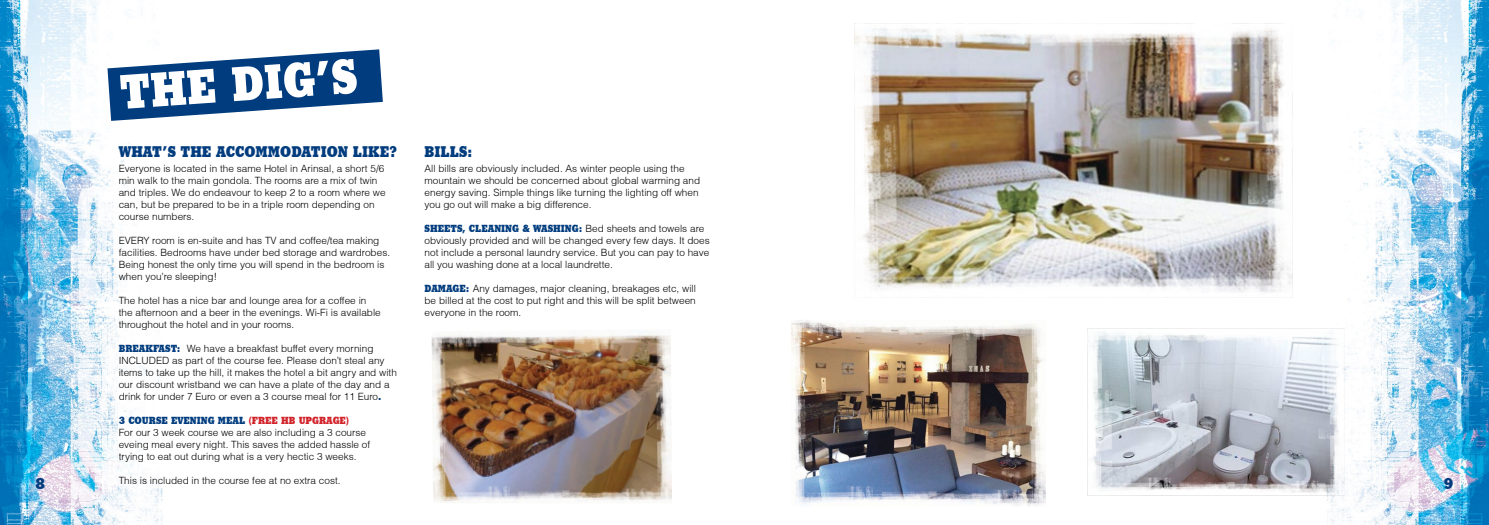
<style>
.page{position:relative;width:1489px;height:525px;background:#fff}
.page>*{position:absolute;margin:0;border:0;box-sizing:border-box;transform-origin:0 0}
.t1{font:800 46.88px "Stymie BT";color:#fff}
.t2{font:800 15px "Stymie BT";color:#003c7e}
.t3{font:300 10px/12px "Helvetica";color:#000}
.t4{font:800 10px "Stymie BT";color:#003c7e}
.t5{font:800 10px "Stymie BT";color:#d2232a}
.s1{font-family:"Stymie BT";font-weight:800;color:#003c7e}
</style>
<div class="page">
<img style="left:0;top:0;width:1488px;height:524px">
<svg style="left:107px;top:49px;width:276px;height:72px"></svg>
<img style="left:431px;top:329px;width:241px;height:174px">
<img style="left:854px;top:24px;width:438px;height:273px">
<img style="left:790px;top:319px;width:255px;height:187px">
<img style="left:1087px;top:328px;width:257px;height:167px">
<h1 class="t1" style="left:118px;top:64px;width:237px;rotate:-4deg">THE DI G’S</h1>
<h2 class="t2" style="left:119px;top:142px;width:119px">WHAT’S THE ACCOMMOD</h2>
<h2 class="t2" style="left:301px;top:142px;width:97px">ATION LIKE?</h2>
<p class="t3" style="left:119px;top:162px;width:268px">Everyone is located in the same Hotel in Arinsal, a short 5/6 min walk to the main gondola. The rooms are a mix of twin and triples. We do endeavour to keep 2 to a room where we can, but be prepared to be in a triple room depending on course numbers.</p>
<p class="t3" style="left:119px;top:234px;width:273px">EVERY room is en-suite and has TV and coffee/tea making facilities. Bedrooms have under bed storage and wardrobes.<br>Being honest the only time you will spend in the bedroom is when you’re sleeping!</p>
<p class="t3" style="left:119px;top:294px;width:263px">The hotel has a nice bar and lounge area for a coffee in the afternoon and a beer in the evenings. Wi-Fi is available throughout the hotel and in your rooms.</p>
<p class="t3" style="left:119px;top:342px;width:280px"><span class="s1">BREAKFAST:</span> We have a breakfast buffet every morning INCLUDED as part of the course fee. Please don’t steal any items to take up the hill, it makes the hotel a bit angry and with our discount wristband we can have a plate of the day and a drink for under 7 Euro or even a 3 course meal for 11 Euro<span class="s1">.</span></p>
<p class="t4" style="left:119px;top:414px;width:72px">3 COURSE EVENIN</p>
<p class="t4" style="left:208px;top:414px;width:26px">G MEAL</p>
<p class="t5" style="left:248px;top:414px;width:102px">(FREE HB UPGRAGE)</p>
<p class="t3" style="left:119px;top:426px;width:253px">For our 3 week course we are also including a 3 course eveing meal every night. This saves the added hassle of trying to eat out during what is a very hectic 3 weeks.</p>
<p class="t3" style="left:119px;top:474px;width:223px">This is included in the course fee at no extra cost.</p>
<h2 class="t2" style="left:424px;top:142px;width:10px">BILLS</h2>
<h2 class="t2" style="left:467px;top:142px;width:7px">:</h2>
<p class="t3" style="left:424px;top:162px;width:277px">All bills are obviously included. As winter people using the mountain we should be concerned about global warming and energy saving. Simple things like turning the lighting off when you go out will make a big difference.</p>
<p class="t4" style="left:424px;top:222px;width:58px">SHEETS, CLEANIN</p>
<p class="t4" style="left:512px;top:222px;width:29px">G &amp; WAS</p>
<p class="t3" style="left:424px;top:222px;width:287px;text-indent:129px"><span class="s1">HING:</span> Bed sheets and towels are obviously provided and will be changed every few days. It does not include a personal laundry service. But you can pay to have all you washing done at a local laundrette.</p>
<p class="t3" style="left:424px;top:282px;width:273px;text-align:justify"><span class="s1">DAMAGE:</span> Any damages, major cleaning, breakages etc, will be billed at the cost to put right and this will be split between everyone in the room.</p>
<h2 class="t2" style="left:35px;top:474px;width:11px">8</h2>
<h2 class="t2" style="left:1443px;top:474px;width:11px">9</h2>
</div>
